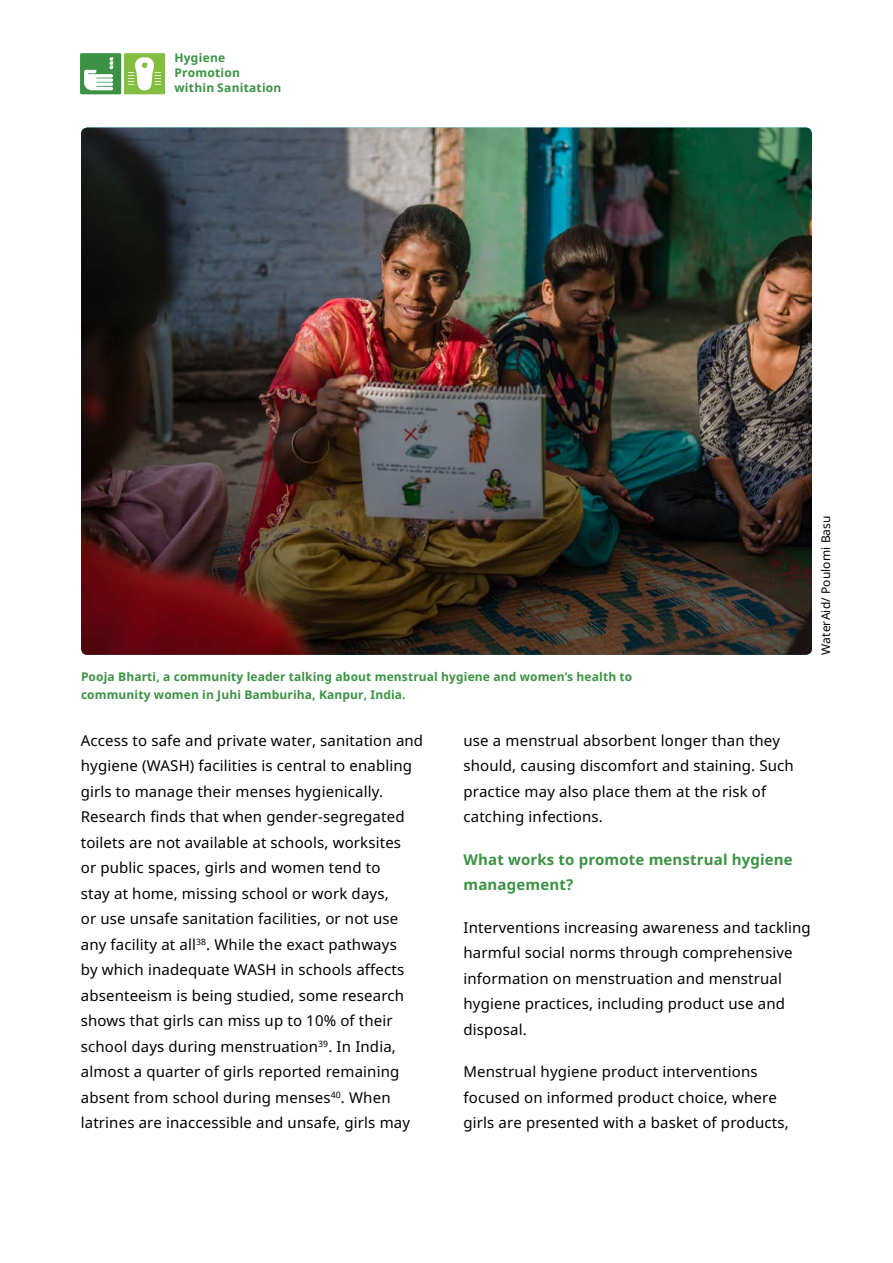
<style>
.page{position:relative;width:893px;height:1263px;background:#fff}
.page>*{position:absolute;margin:0;border:0;box-sizing:border-box;transform-origin:0 0}
.t1{font:15px/25.5px "Noto Sans";letter-spacing:.01em;color:#000}
.t2{font:700 15px/25.5px "Noto Sans";letter-spacing:.01em;color:#3b9244}
.t3{font:700 12px/15px "Noto Sans";letter-spacing:.01em;color:#3b9244}
.t4{font:12px "Noto Sans";letter-spacing:.01em;color:#000}
</style>
<div class="page">
<svg style="left:80px;top:53px;width:85px;height:41px"></svg>
<img style="left:81px;top:128px;width:731px;height:527px">
<p class="t3" style="left:174px;top:50px;width:109px">Hygiene<br>Promotion within Sanitation</p>
<p class="t3" style="left:81px;top:667px;width:553px;line-height:18px">Pooja Bharti, a community leader talking about menstrual hygiene and women’s health to community women in Juhi Bamburiha, Kanpur, India.</p>
<p class="t4" style="left:818px;top:655px;width:141px;rotate:-90deg">WaterAid/ Poulomi Basu</p>
<p class="t1" style="left:81px;top:727px;width:344px">Access to safe and private water, sanitation and hygiene (WASH) facilities is central to enabling girls to manage their menses hygienically.<br>Research finds that when gender-segregated toilets are not available at schools, worksites<br>or public spaces, girls and women tend to<br>stay at home, missing school or work days,<br>or use unsafe sanitation facilities, or not use any facility at all<sup>38</sup>. While the exact pathways<br>by which inadequate WASH in schools affects absenteeism is being studied, some research shows that girls can miss up to 10% of their school days during menstruation<sup>39</sup>. In India, almost a quarter of girls reported remaining absent from school during menses<sup>40</sup>. When latrines are inaccessible and unsafe, girls may</p>
<p class="t1" style="left:463px;top:727px;width:332px">use a menstrual absorbent longer than they should, causing discomfort and staining. Such practice may also place them at the risk of catching infections.</p>
<p class="t2" style="left:463px;top:846px;width:331px">What works to promote menstrual hygiene management?</p>
<p class="t1" style="left:463px;top:914px;width:349px">Interventions increasing awareness and tackling harmful social norms through comprehensive information on menstruation and menstrual hygiene practices, including product use and disposal.</p>
<p class="t1" style="left:463px;top:1059px;width:327px">Menstrual hygiene product interventions focused on informed product choice, where girls are presented with a basket of products,</p>
</div>
